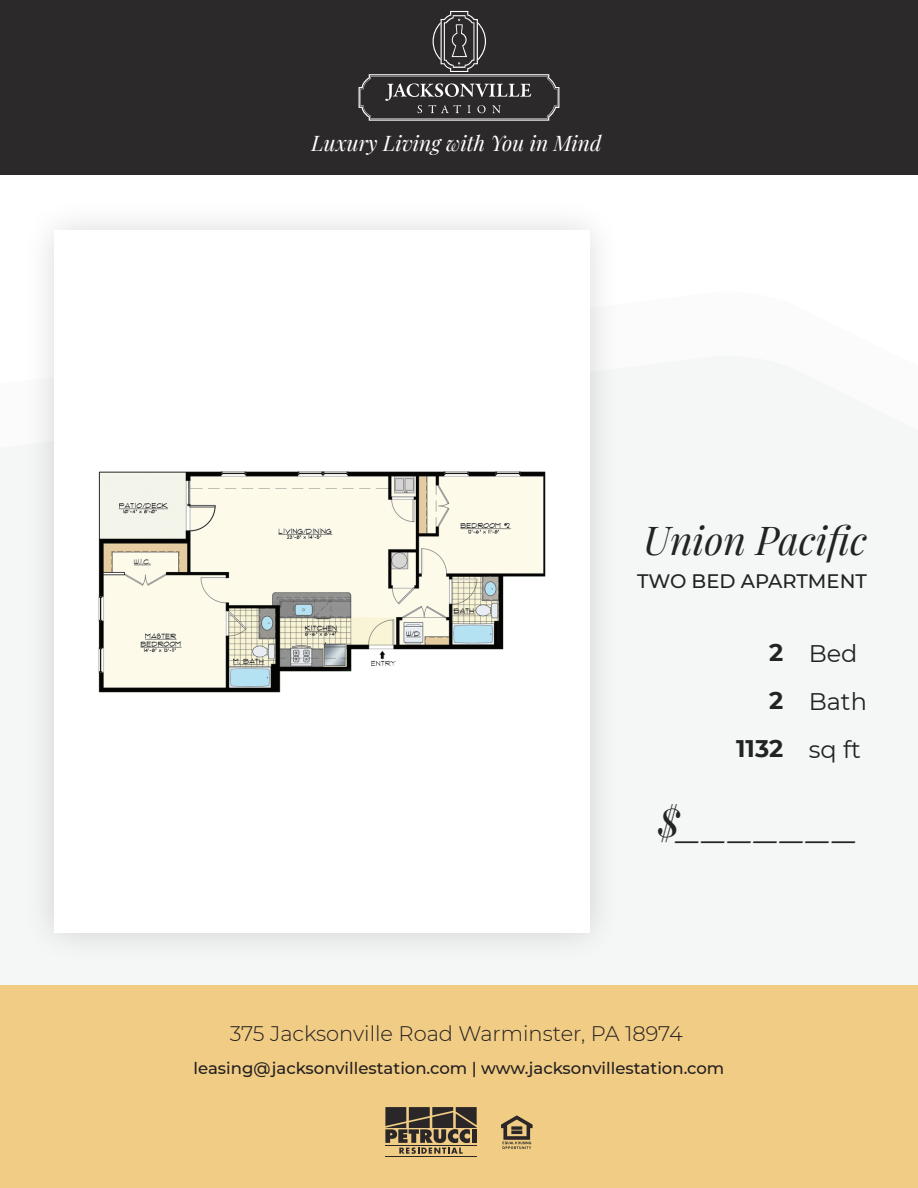
<style>
.page{position:relative;width:918px;height:1188px;background:#fff}
.page>*{position:absolute;margin:0;border:0;box-sizing:border-box;transform-origin:0 0}
.t1{font:italic 39px "Playfair Display";color:#222323}
.t2{font:italic 39px "Playfair Display";color:#242424}
.t3{font:24px/48px "Montserrat";color:#222323}
.t4{font:700 24px/48px "Montserrat";color:#222323;text-align:right}
.t5{font:300 21px "Montserrat";color:#231f20}
.t6{font:italic 21px "Playfair Display";color:#fff}
.t7{font:500 19.5px "Montserrat";color:#222323}
.t8{font:500 16.5px "Montserrat";color:#231f20}
</style>
<div class="page">
<div style="left:0;top:0;width:918px;height:174px;background:#2c292a"></div>
<div style="left:0;top:985px;width:918px;height:203px;background:#f0cc84"></div>
<svg style="left:501px;top:1115px;width:32px;height:34px"></svg>
<hr style="left:385px;top:1156px;width:92px;height:1px;background:#2b2728">
<svg style="left:385px;top:1107px;width:92px;height:47px"></svg>
<svg style="left:359px;top:11px;width:200px;height:110px"></svg>
<img style="left:98px;top:471px;width:448px;height:222px">
<p class="t6" style="left:312px;top:134px;width:292px">Luxury Living with You in Mind</p>
<h1 class="t1" style="left:643px;top:511px;width:225px">Union Pacific</h1>
<p class="t7" style="left:637px;top:574px;width:231px">TWO BED APARTMENT</p>
<h2 class="t4" style="left:736px;top:629px;width:49px">2<br>2<br>1132</h2>
<h2 class="t3" style="left:809px;top:632px;width:60px">Bed<br>Bath sq ft</h2>
<h1 class="t2" style="left:658px;top:805px;width:206px">$_______</h1>
<p class="t5" style="left:230px;top:1025px;width:455px">375 Jacksonville Road Warminster, PA 18974</p>
<p class="t8" style="left:194px;top:1061px;width:532px">leasing@jacksonvillestation.com | www.jacksonvillestation.com</p>
</div>
